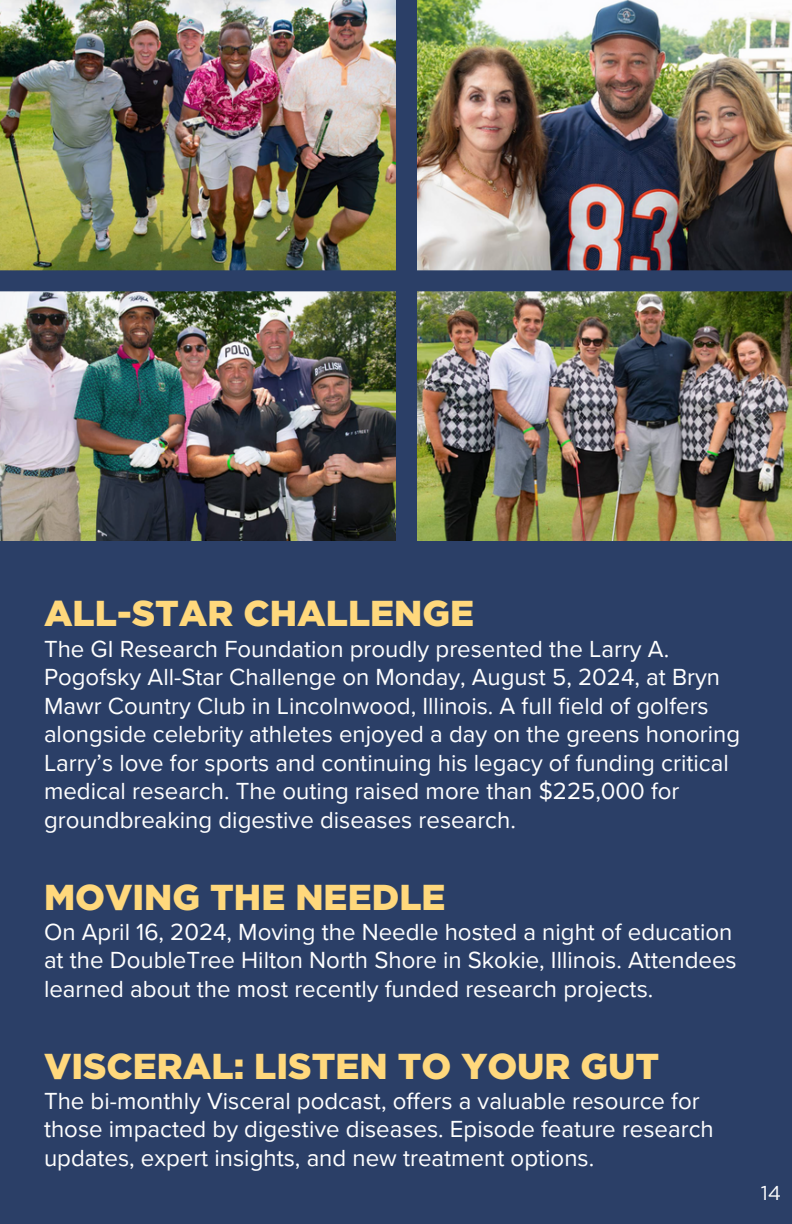
<style>
.page{position:relative;width:792px;height:1224px;background:#2b3f67}
.page>*{position:absolute;margin:0;border:0;box-sizing:border-box;transform-origin:0 0}
.t1{font:900 36px "Gotham";color:#ffd87c}
.t2{font:24px/28.4px "Proxima Nova";color:#fff}
.t3{font:20px "Gotham";color:#fff}
</style>
<div class="page">
<img style="left:0;top:0;width:396px;height:270px">
<img style="left:417px;top:0;width:375px;height:270px">
<img style="left:0;top:291px;width:396px;height:249px">
<img style="left:417px;top:291px;width:375px;height:249px">
<p class="t1" style="left:44px;top:592px;width:432px">ALL-STAR CHALLENGE</p>
<p class="t2" style="left:44px;top:635px;width:698px">The GI Research Foundation proudly presented the Larry A.<br>Pogofsky All-Star Challenge on Monday, August 5, 2024, at Bryn Mawr Country Club in Lincolnwood, Illinois. A full field of golfers alongside celebrity athletes enjoyed a day on the greens honoring Larry’s love for sports and continuing his legacy of funding critical medical research. The outing raised more than $225,000 for groundbreaking digestive diseases research.</p>
<p class="t1" style="left:44px;top:875px;width:403px">MOVING THE NEEDLE</p>
<p class="t2" style="left:44px;top:918px;width:694px">On April 16, 2024, Moving the Needle hosted a night of education at the DoubleTree Hilton North Shore in Skokie, Illinois. Attendees learned about the most recently funded research projects.</p>
<p class="t1" style="left:44px;top:1044px;width:617px">VISCERAL: LISTEN TO YOUR GUT</p>
<p class="t2" style="left:44px;top:1087px;width:671px">The bi-monthly Visceral podcast, offers a valuable resource for those impacted by digestive diseases. Episode feature research updates, expert insights, and new treatment options.</p>
<h1 class="t3" style="left:761px;top:1181px;width:22px">14</h1>
</div>
